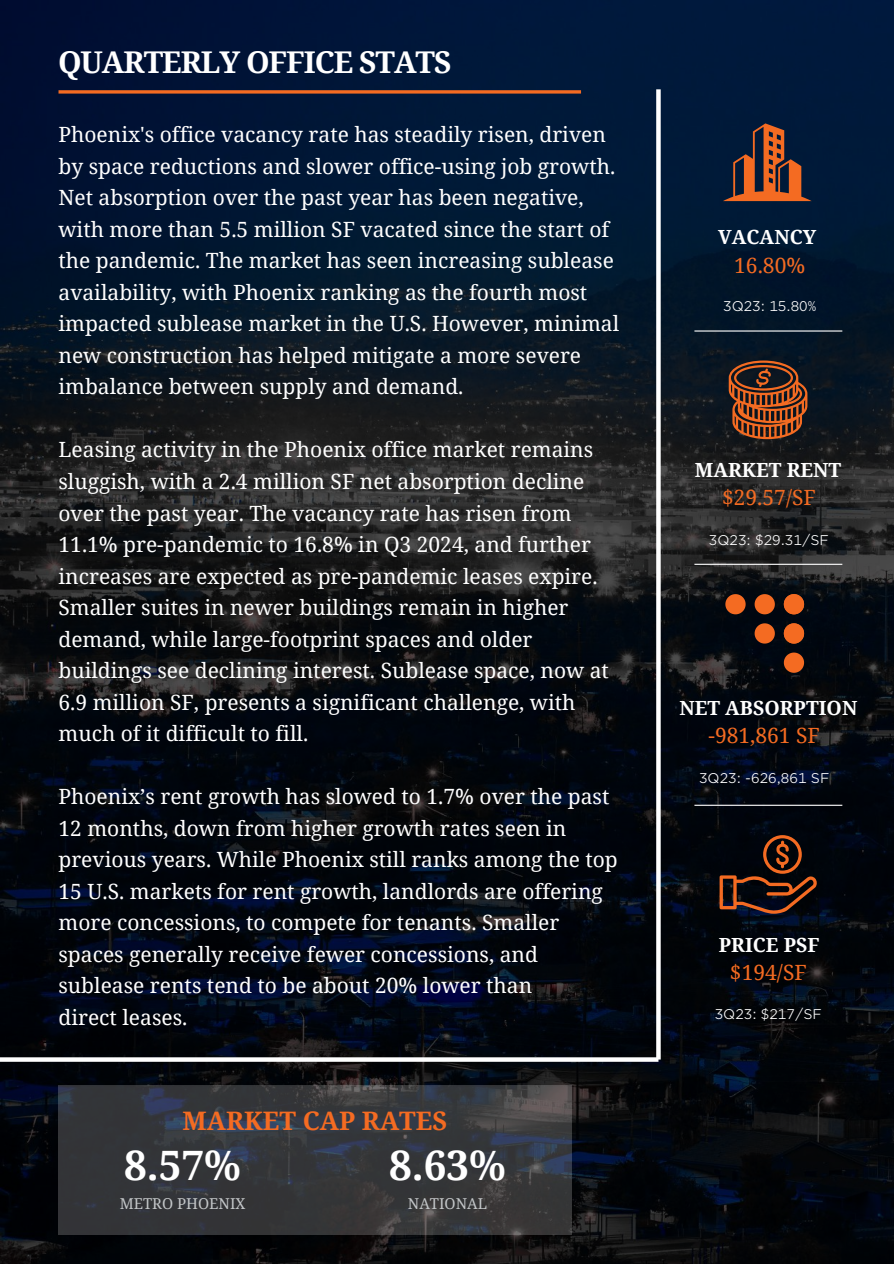
<style>
.page{position:relative;width:894px;height:1264px;background:#fff}
.page>*{position:absolute;margin:0;border:0;box-sizing:border-box;transform-origin:0 0}
.t1{font:700 40.5px "Noto Serif";color:#fff}
.t2{font:700 30px "Noto Serif";letter-spacing:-.035em;color:#fff}
.t3{font:700 25.5px "Noto Serif";color:#f46b22}
.t4{font:21px/31.5px "Noto Serif";color:#fff}
.t5{font:21px "Noto Serif";color:#f46b22}
.t6{font:700 19.5px "Noto Serif";color:#fff}
.t7{font:15px "Noto Serif";color:#c3c6c8}
.t8{font:13.5px "Gotham Office";color:#fff}
</style>
<div class="page">
<img style="left:0;top:0;width:893px;height:1263px">
<svg style="left:656px;top:89px;width:4px;height:970px"></svg>
<svg style="left:58px;top:90px;width:523px;height:4px;background:#cd5d25"></svg>
<svg style="left:722px;top:123px;width:89px;height:78px;background:#583730"></svg>
<hr style="left:694px;top:330px;width:148px;height:1px;background:#fff">
<svg style="left:728px;top:360px;width:79px;height:79px;background:#6c3920"></svg>
<hr style="left:694px;top:563px;width:148px;height:2px;background:#fff">
<svg style="left:725px;top:594px;width:20px;height:20px"></svg>
<svg style="left:783px;top:594px;width:20px;height:20px"></svg>
<svg style="left:754px;top:594px;width:20px;height:20px"></svg>
<svg style="left:783px;top:623px;width:20px;height:20px"></svg>
<svg style="left:783px;top:652px;width:20px;height:20px"></svg>
<svg style="left:754px;top:623px;width:20px;height:20px"></svg>
<hr style="left:694px;top:804px;width:148px;height:1px;background:#fff">
<svg style="left:719px;top:835px;width:98px;height:78px;background:#301911"></svg>
<img style="left:58px;top:1085px;width:513px;height:149px">
<svg style="left:0;top:1057px;width:658px;height:4px"></svg>
<h2 class="t2" style="left:58px;top:41px;width:395px">QUARTERLY OFFICE STATS</h2>
<p class="t4" style="left:58px;top:118px;width:562px">Phoenix's office vacancy rate has steadily risen, driven by space reductions and slower office-using job growth.<br>Net absorption over the past year has been negative, with more than 5.5 million SF vacated since the start of the pandemic. The market has seen increasing sublease availability, with Phoenix ranking as the fourth most impacted sublease market in the U.S. However, minimal new construction has helped mitigate a more severe imbalance between supply and demand.</p>
<p class="t4" style="left:58px;top:433px;width:552px">Leasing activity in the Phoenix office market remains sluggish, with a 2.4 million SF net absorption decline over the past year. The vacancy rate has risen from 11.1% pre-pandemic to 16.8% in Q3 2024, and further increases are expected as pre-pandemic leases expire.<br>Smaller suites in newer buildings remain in higher demand, while large-footprint spaces and older buildings see declining interest. Sublease space, now at 6.9 million SF, presents a significant challenge, with much of it difficult to fill.</p>
<p class="t4" style="left:58px;top:780px;width:560px">Phoenix’s rent growth has slowed to 1.7% over the past 12 months, down from higher growth rates seen in previous years. While Phoenix still ranks among the top 15 U.S. markets for rent growth, landlords are offering more concessions, to compete for tenants. Smaller spaces generally receive fewer concessions, and sublease rents tend to be about 20% lower than<br>direct leases.</p>
<p class="t3" style="left:182px;top:1102px;width:266px">MARKET CAP RATES</p>
<h1 class="t1" style="left:124px;top:1136px;width:118px">8.57%</h1>
<h1 class="t1" style="left:389px;top:1136px;width:118px">8.63%</h1>
<p class="t7" style="left:120px;top:1192px;width:127px">METRO PHOENIX</p>
<p class="t7" style="left:408px;top:1192px;width:81px">NATIONAL</p>
<p class="t6" style="left:718px;top:223px;width:99px">VACANCY</p>
<p class="t5" style="left:734px;top:250px;width:72px">16.80%</p>
<p class="t8" style="left:723px;top:298px;width:94px">3Q23: 15.80%</p>
<p class="t6" style="left:694px;top:456px;width:148px">MARKET RENT</p>
<p class="t5" style="left:721px;top:483px;width:95px">$29.57/SF</p>
<p class="t8" style="left:708px;top:531px;width:121px">3Q23: $29.31/SF</p>
<p class="t6" style="left:679px;top:694px;width:179px">NET ABSORPTION</p>
<p class="t5" style="left:708px;top:720px;width:113px">-981,861 SF</p>
<p class="t8" style="left:699px;top:769px;width:132px">3Q23: -626,861 SF</p>
<p class="t6" style="left:718px;top:930px;width:102px">PRICE PSF</p>
<p class="t5" style="left:729px;top:957px;width:78px">$194/SF</p>
<p class="t8" style="left:714px;top:1006px;width:109px">3Q23: $217/SF</p>
</div>
